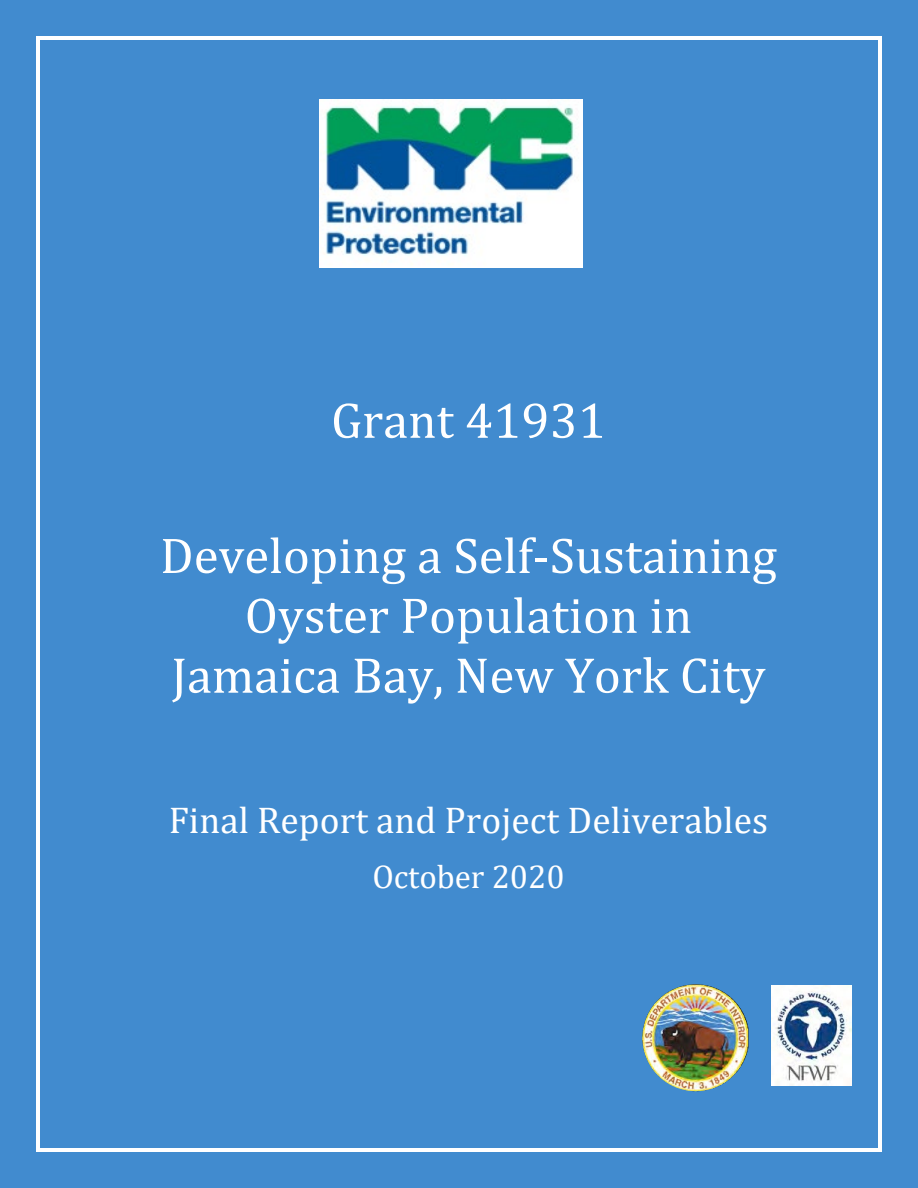
<style>
.page{position:relative;width:918px;height:1188px;background:#418bcf}
.page>*{position:absolute;margin:0;border:0;box-sizing:border-box;transform-origin:0 0}
.t1{font:51px/59.8px "Cambria";color:#fff;text-align:center}
.t2{font:37.5px "Cambria";letter-spacing:.005em;color:#fff}
.t3{font:33px "Cambria";color:#fff}
</style>
<div class="page">
<img style="left:642px;top:984px;width:107px;height:107px">
<img style="left:771px;top:985px;width:81px;height:101px">
<img style="left:320px;top:99px;width:262px;height:169px">
<hr style="left:39px;top:36px;width:840px;height:3px;background:#fff">
<hr style="left:36px;top:39px;width:3px;height:1110px;background:#fff">
<hr style="left:879px;top:39px;width:3px;height:1110px;background:#fff">
<hr style="left:39px;top:1149px;width:840px;height:3px;background:#fff">
<p class="t1" style="left:331px;top:390px;width:276px">Grant 41931</p>
<p class="t1" style="left:160px;top:525px;width:618px">Developing a Self-Sustaining<br>Oyster Population in<br>Jamaica Bay, New York City</p>
<p class="t2" style="left:169px;top:798px;width:601px">Final Report and Project Deliverables</p>
<p class="t3" style="left:372px;top:857px;width:194px">October 2020</p>
</div>
